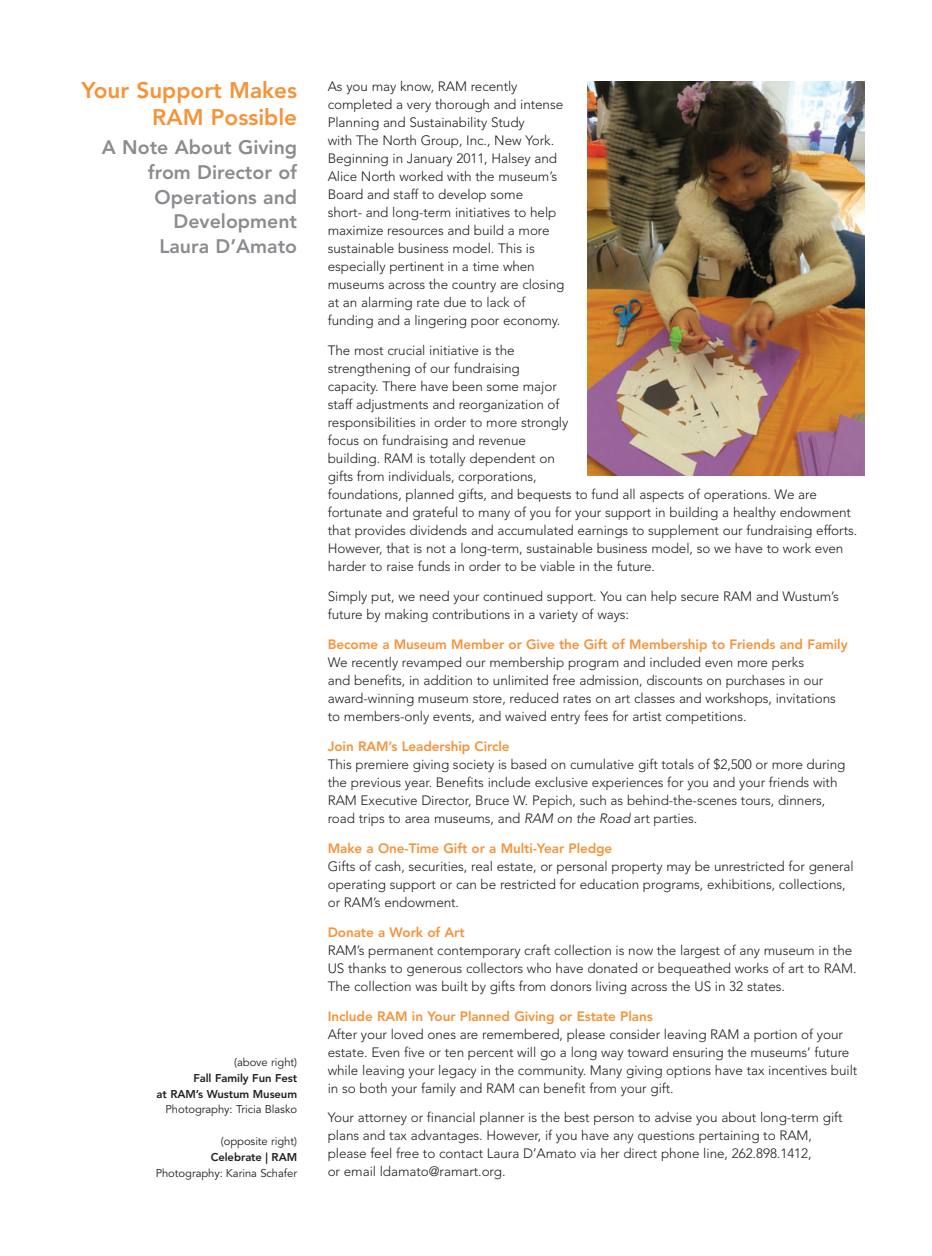
<style>
.page{position:relative;width:932px;height:1256px;background:#fff}
.page>*{position:absolute;margin:0;border:0;box-sizing:border-box;transform-origin:0 0}
.t1{font:800 22.5px/27px "Avenir";color:#f69238;text-align:right}
.t2{font:800 19.5px/24.8px "Avenir";color:#8a8c8f;text-align:right}
.t3{font:300 13.5px/18px "Avenir";letter-spacing:-.005em;color:#231f20}
.t4{font:800 13.5px "Avenir";letter-spacing:-.005em;color:#f69238}
.t5{font:11.25px "Avenir";letter-spacing:-.005em;color:#231f20}
.t6{font:800 11.25px/15.8px "Avenir";letter-spacing:-.005em;color:#231f20;text-align:right}
.s1{font-style:italic}
</style>
<div class="page">
<img style="left:587px;top:81px;width:277px;height:394px">
<h1 class="t1" style="left:82px;top:79px;width:217px">Your Support Makes<br>RAM Possible</h1>
<h2 class="t2" style="left:102px;top:137px;width:197px">A Note About Giving from Director of<br>Operations and<br>Development<br>Laura D’Amato</h2>
<p class="t5" style="left:234px;top:1057px;width:64px">(above right)</p>
<p class="t6" style="left:156px;top:1071px;width:142px">Fall Family Fun Fest<br>at RAM’s Wustum Museum</p>
<p class="t5" style="left:165px;top:1105px;width:133px">Photography: Tricia Blasko</p>
<p class="t5" style="left:221px;top:1136px;width:78px">(opposite right)</p>
<p class="t6" style="left:211px;top:1149px;width:88px">Celebrate | RAM</p>
<p class="t5" style="left:156px;top:1168px;width:143px">Photography: Karina Schafer</p>
<p class="t3" style="left:328px;top:79px;width:238px">As you may know, RAM recently completed a very thorough and intense Planning and Sustainability Study<br>with The North Group, Inc., New York.<br>Beginning in January 2011, Halsey and Alice North worked with the museum’s Board and staff to develop some<br>short- and long-term initiatives to help maximize resources and build a more sustainable business model. This is especially pertinent in a time when museums across the country are closing at an alarming rate due to lack of funding and a lingering poor economy.</p>
<p class="t3" style="left:328px;top:342px;width:531px">The most crucial initiative is the<br>strengthening of our fundraising<br>capacity. There have been some major<br>staff adjustments and reorganization of<br>responsibilities in order to more strongly<br>focus on fundraising and revenue<br>building. RAM is totally dependent on<br>gifts from individuals, corporations,<br>foundations, planned gifts, and bequests to fund all aspects of operations. We are fortunate and grateful to many of you for your support in building a healthy endowment that provides dividends and accumulated earnings to supplement our fundraising efforts.<br>However, that is not a long-term, sustainable business model, so we have to work even harder to raise funds in order to be viable in the future.</p>
<p class="t3" style="left:328px;top:588px;width:512px">Simply put, we need your continued support. You can help secure RAM and Wustum’s future by making contributions in a variety of ways:</p>
<p class="t4" style="left:328px;top:639px;width:521px">Become a Museum Member or Give the Gift of Membership to Friends and Family</p>
<p class="t3" style="left:328px;top:654px;width:509px">We recently revamped our membership program and included even more perks<br>and benefits, in addition to unlimited free admission, discounts on purchases in our award-winning museum store, reduced rates on art classes and workshops, invitations to members-only events, and waived entry fees for artist competitions.</p>
<p class="t4" style="left:328px;top:740px;width:183px">Join RAM’s Leadership Circle</p>
<p class="t3" style="left:328px;top:756px;width:519px">This premiere giving society is based on cumulative gift totals of $2,500 or more during the previous year. Benefits include exclusive experiences for you and your friends with RAM Executive Director, Bruce W. Pepich, such as behind-the-scenes tours, dinners, road trips to area museums, and <span class="s1">RAM on the Road</span> art parties.</p>
<p class="t4" style="left:328px;top:842px;width:286px">Make a One-Time Gift or a Multi-Year Pledge</p>
<p class="t3" style="left:328px;top:858px;width:527px">Gifts of cash, securities, real estate, or personal property may be unrestricted for general operating support or can be restricted for education programs, exhibitions, collections, or RAM’s endowment.</p>
<p class="t4" style="left:328px;top:926px;width:138px">Donate a Work of Art</p>
<p class="t3" style="left:328px;top:942px;width:530px">RAM’s permanent contemporary craft collection is now the largest of any museum in the<br>US thanks to generous collectors who have donated or bequeathed works of art to RAM.<br>The collection was built by gifts from donors living across the US in 32 states.</p>
<p class="t4" style="left:328px;top:1010px;width:326px">Include RAM in Your Planned Giving or Estate Plans</p>
<p class="t3" style="left:328px;top:1026px;width:531px">After your loved ones are remembered, please consider leaving RAM a portion of your estate. Even five or ten percent will go a long way toward ensuring the museums’ future while leaving your legacy in the community. Many giving options have tax incentives built in so both your family and RAM can benefit from your gift.</p>
<p class="t3" style="left:328px;top:1109px;width:516px">Your attorney or financial planner is the best person to advise you about long-term gift plans and tax advantages. However, if you have any questions pertaining to RAM, please feel free to contact Laura D’Amato via her direct phone line, 262.898.1412,<br>or email ldamato@ramart.org.</p>
</div>
